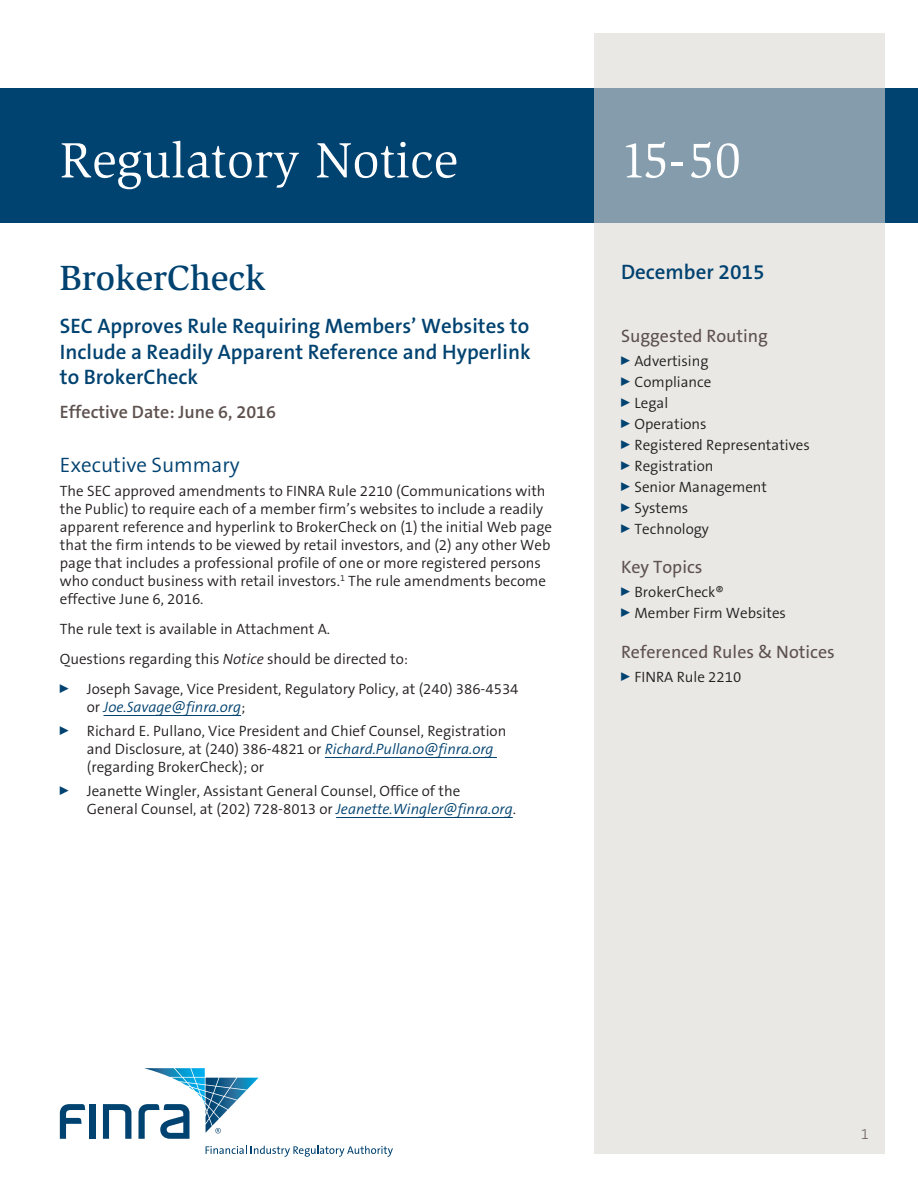
<style>
.page{position:relative;width:918px;height:1188px;background:#fff}
.page>*{position:absolute;margin:0;border:0;box-sizing:border-box;transform-origin:0 0}
.t1{font:51px "Slimbach LT";color:#fff}
.t2{font:500 36px "Slimbach LT";color:#004270}
.t3{font:600 21px/25.2px "The Sans B6";color:#004270;text-align:justify}
.t4{font:300 21px "The Sans B4";color:#004270}
.t5{font:18px "The Sans B5 Plain";color:#5d514e}
.t6{font:600 18px "The Sans B6";color:#5d514e}
.t7{font:300 15px/21px "The Sans B4";color:#231f20}
.t8{font:200 15px "The Sans B2";color:#5d514e}
.s1{font-style:italic}
.s2{font-style:italic;color:#004270}
</style>
<div class="page">
<div style="left:0;top:88px;width:918px;height:135px;background:#004270"></div>
<svg style="left:594px;top:34px;width:290px;height:1120px;background:#dddede"></svg>
<div style="left:90px;top:1104px;width:6px;height:35px;background:#004270"></div>
<svg style="left:103px;top:1104px;width:28px;height:35px"></svg>
<svg style="left:60px;top:1104px;width:25px;height:35px"></svg>
<svg style="left:206px;top:1146px;width:187px;height:11px"></svg>
<svg style="left:138px;top:1068px;width:121px;height:71px"></svg>
<hr style="left:104px;top:715px;width:137px;height:1px;background:#004270">
<hr style="left:325px;top:757px;width:172px;height:1px;background:#004270">
<hr style="left:336px;top:817px;width:177px;height:1px;background:#004270">
<h1 class="t1" style="left:60px;top:131px;width:400px">Regulatory Notice</h1>
<h1 class="t1" style="left:621px;top:131px;width:122px">15-50</h1>
<h2 class="t2" style="left:60px;top:256px;width:207px">BrokerCheck</h2>
<h3 class="t3" style="left:60px;top:314px;width:472px">SEC Approves Rule Requiring Members’ Websites to Include a Readily Apparent Reference and Hyperlink to BrokerCheck</h3>
<p class="t6" style="left:60px;top:402px;width:218px">Effective Date: June 6, 2016</p>
<h3 class="t4" style="left:60px;top:454px;width:181px">Executive Summary</h3>
<p class="t7" style="left:60px;top:483px;width:494px;line-height:18px">The SEC approved amendments to FINRA Rule 2210 (Communications with the Public) to require each of a member firm’s websites to include a readily apparent reference and hyperlink to BrokerCheck on (1) the initial Web page that the firm intends to be viewed by retail investors, and (2) any other Web page that includes a professional profile of one or more registered persons who conduct business with retail investors.<sup>1</sup> The rule amendments become effective June 6, 2016.</p>
<p class="t7" style="left:60px;top:615px;width:460px;line-height:30px">The rule text is available in Attachment A.<br>Questions regarding this <span class="s1">Notice</span> should be directed to:<br><sup>0</sup> Joseph Savage, Vice President, Regulatory Policy, at (240) 386-4534</p>
<p class="t7" style="left:60px;top:696px;width:448px;line-height:24px;text-indent:27px">or <span class="s2">Joe.Savage@finra.org</span>;<br><sup>0</sup> Richard E. Pullano, Vice President and Chief Counsel, Registration</p>
<p class="t7" style="left:87px;top:741px;width:408px;line-height:18px">and Disclosure, at (240) 386-4821 or <span class="s2">Richard.Pullano@finra.org </span>(regarding BrokerCheck); or</p>
<p class="t7" style="left:87px;top:783px;width:431px;line-height:18px;text-indent:-27px"><sup>0</sup> Jeanette Wingler, Assistant General Counsel, Office of the<br>General Counsel, at (202) 728-8013 or <span class="s2">Jeanette.Wingler@finra.org</span>.</p>
<h3 class="t3" style="left:621px;top:260px;width:145px">December 2015</h3>
<p class="t5" style="left:621px;top:326px;width:149px">Suggested Routing</p>
<p class="t7" style="left:621px;top:351px;width:190px"><sup>0</sup> Advertising<br><sup>0</sup> Compliance<br><sup>0</sup> Legal<br><sup>0</sup> Operations<br><sup>0</sup> Registered Representatives<br><sup>0</sup> Registration<br><sup>0</sup> Senior Management<br><sup>0</sup> Systems<br><sup>0</sup> Technology</p>
<p class="t5" style="left:621px;top:558px;width:83px">Key Topics</p>
<p class="t7" style="left:621px;top:582px;width:167px"><sup>0</sup> BrokerCheck®<br><sup>0</sup> Member Firm Websites</p>
<p class="t5" style="left:621px;top:642px;width:215px">Referenced Rules &amp; Notices</p>
<p class="t7" style="left:621px;top:667px;width:122px"><sup>0</sup> FINRA Rule 2210</p>
<p class="t8" style="left:861px;top:1126px;width:10px">1</p>
</div>
